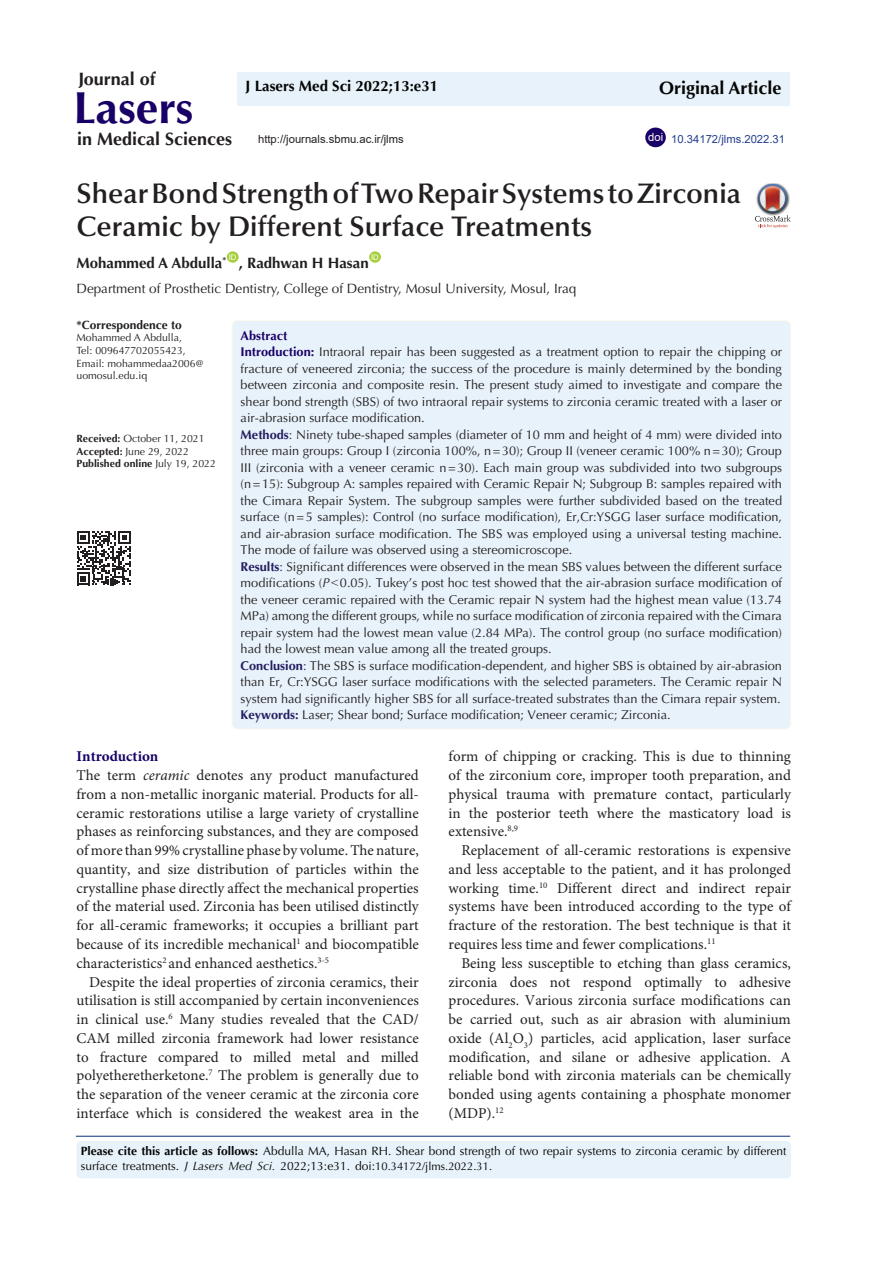
<style>
.page{position:relative;width:893px;height:1263px;background:#fff}
.page>*{position:absolute;margin:0;border:0;box-sizing:border-box;transform-origin:0 0}
.t1{font:700 45px "Optima LT Std";color:#190066}
.t2{font:600 28.5px/33px "Optima LT Std";color:#231f20}
.t3{font:700 18px "Optima LT Std";color:#231f20}
.t4{font:700 18px "Optima LT Std";color:#040503}
.t5{font:15px/18.8px "Minion Pro";color:#231f20;text-align:justify}
.t6{font:700 15px "Optima LT Std";color:#231f20}
.t7{font:700 15px "Optima LT Std";color:#040503}
.t8{font:700 15px "Minion Pro";color:#190066}
.t9{font:13.5px "Optima LT Std";color:#231f20}
.t10{font:12.75px/16.5px "Optima LT Std";color:#231f20;text-align:justify}
.Default{font:700 12.75px "Optima LT Std";color:#190066}
.t11{font:12px/15px "Optima LT Std";color:#040503}
.t12{font:700 12px "Optima LT Std";color:#231f20}
.t13{font:11.25px "Arial";color:#231f20}
.t14{font:11.25px "Arial";color:#253f8e}
.t15{font:11.25px "Arial";color:#fff}
.t16{font:10.5px/12.6px "Optima LT Std";color:#231f20}
.t17{font:700 10.5px "Optima LT Std";color:#231f20}
.t18{font:7.8px "Arial";color:#fff}
.s1{font-weight:700;color:#190066}
.s2{font-weight:700;color:#231d60}
.s3{color:#231d60}
.s4{font-style:italic}
.s5{font-family:"Times New Roman"}
.s6{font-weight:700}
.s7{font-weight:400}
.s8{font-size:11.25px}
</style>
<div class="page">
<hr style="left:76px;top:1136px;width:714px;height:1px;background:#053278">
<div style="left:77px;top:1141px;width:714px;height:37px;background:#e8f2fa;border-radius:4px"></div>
<img style="left:767px;top:183px;width:12px;height:1px">
<svg style="left:755px;top:184px;width:36px;height:44px"></svg>
<div style="left:624px;top:72px;width:166px;height:34px;background:#e8f2fa"></div>
<div style="left:645px;top:128px;width:21px;height:19px;background:#190066;border-radius:50%"></div>
<div style="left:227px;top:251px;width:12px;height:12px;background:#a6ce39;border-radius:50%"></div>
<div style="left:369px;top:251px;width:12px;height:12px;background:#a6ce39;border-radius:50%"></div>
<div style="left:232px;top:320px;width:559px;height:409px;background:#e8f2fa;border-radius:6px"></div>
<svg style="left:77px;top:531px;width:54px;height:54px"></svg>
<div style="left:237px;top:72px;width:387px;height:34px;background:#e8f2fa"></div>
<p class="t3" style="left:78px;top:68px;width:79px">Journal of</p>
<p class="t1" style="left:73px;top:81px;width:122px">Lasers</p>
<p class="t3" style="left:77px;top:129px;width:157px">in Medical Sciences</p>
<p class="t4" style="left:659px;top:77px;width:124px">Original Article</p>
<p class="t15" style="left:648px;top:129px;width:17px">doi</p>
<p class="t14" style="left:671px;top:131px;width:115px">10.34172/jlms.2022.31</p>
<p class="t2" style="left:77px;top:177px;width:666px">Shear Bond Strength of Two Repair Systems to Zirconia<br>Ceramic by Different Surface Treatments</p>
<p class="t6" style="left:77px;top:254px;width:151px">Mohammed A Abdulla<sup>*</sup></p>
<p class="t18" style="left:229px;top:252px;width:9px">ID</p>
<p class="t6" style="left:239px;top:254px;width:131px">, Radhwan H Hasan</p>
<p class="t18" style="left:371px;top:252px;width:9px">ID</p>
<p class="t9" style="left:77px;top:281px;width:501px">Department of Prosthetic Dentistry, College of Dentistry, Mosul University, Mosul, Iraq</p>
<p class="Default" style="left:241px;top:328px;width:48px">Abstract</p>
<p class="t10" style="left:241px;top:344px;width:543px"><span class="s1">Introduction:</span> Intraoral repair has been suggested as a treatment option to repair the chipping or fracture of veneered zirconia; the success of the procedure is mainly determined by the bonding between zirconia and composite resin. The present study aimed to investigate and compare the shear bond strength (SBS) of two intraoral repair systems to zirconia ceramic treated with a laser or air-abrasion surface modification.</p>
<p class="t10" style="left:241px;top:427px;width:543px"><span class="s2">Methods</span><span class="s3">:</span> Ninety tube-shaped samples (diameter of 10 mm and height of 4 mm) were divided into three main groups: Group I (zirconia 100%, n=30); Group II (veneer ceramic 100% n=30); Group III (zirconia with a veneer ceramic n=30). Each main group was subdivided into two subgroups (n=15): Subgroup A: samples repaired with Ceramic Repair N; Subgroup B: samples repaired with the Cimara Repair System. The subgroup samples were further subdivided based on the treated surface (n=5 samples): Control (no surface modification), Er,Cr:YSGG laser surface modification, and air-abrasion surface modification. The SBS was employed using a universal testing machine.<br>The mode of failure was observed using a stereomicroscope.</p>
<p class="t10" style="left:241px;top:559px;width:543px"><span class="s2">Results</span><span class="s3">:</span> Significant differences were observed in the mean SBS values between the different surface modifications (<span class="s4">P</span><span class="s5">˂</span>0.05). Tukey’s post hoc test showed that the air-abrasion surface modification of the veneer ceramic repaired with the Ceramic repair N system had the highest mean value (13.74<br>MPa) among the different groups, while no surface modification of zirconia repaired with the Cimara repair system had the lowest mean value (2.84 MPa). The control group (no surface modification) had the lowest mean value among all the treated groups.</p>
<p class="t10" style="left:241px;top:658px;width:543px"><span class="s2">Conclusion</span><span class="s3">:</span> The SBS is surface modification-dependent, and higher SBS is obtained by air-abrasion than Er, Cr:YSGG laser surface modifications with the selected parameters. The Ceramic repair N system had significantly higher SBS for all surface-treated substrates than the Cimara repair system.</p>
<p class="t10" style="left:241px;top:707px;width:432px"><span class="s2">Keywords:</span> Laser; Shear bond; Surface modification; Veneer ceramic; Zirconia.</p>
<p class="t7" style="left:246px;top:78px;width:194px">J Lasers Med Sci 2022;13:e31</p>
<p class="t13" style="left:258px;top:131px;width:147px">http://journals.sbmu.ac.ir/jlms</p>
<p class="t12" style="left:77px;top:318px;width:107px">*Correspondence to</p>
<p class="t16" style="left:77px;top:332px;width:107px">Mohammed A Abdulla,</p>
<p class="t16" style="left:77px;top:344px;width:111px">Tel: 009647702055423,</p>
<p class="t16" style="left:77px;top:357px;width:129px">Email: mohammedaa2006@ uomosul.edu.iq</p>
<p class="t16" style="left:77px;top:432px;width:130px"><span class="s6">Received:</span> October 11, 2021</p>
<p class="t16" style="left:77px;top:445px;width:114px"><span class="s6">Accepted:</span> June 29, 2022</p>
<p class="t17" style="left:77px;top:458px;width:141px">Published online <span class="s7">July 19, 2022</span></p>
<p class="t8" style="left:77px;top:746px;width:83px">Introduction</p>
<p class="t5" style="left:77px;top:766px;width:344px">The term <span class="s4">ceramic</span> denotes any product manufactured from a non-metallic inorganic material. Products for all&shy;ceramic restorations utilise a large variety of crystalline phases as reinforcing substances, and they are composed of more than 99% crystalline phase by volume. The nature, quantity, and size distribution of particles within the crystalline phase directly affect the mechanical properties of the material used. Zirconia has been utilised distinctly for all-ceramic frameworks; it occupies a brilliant part because of its incredible mechanical<sup>1</sup> and biocompatible characteristics<sup>2</sup> and enhanced aesthetics.<sup>3-5</sup></p>
<p class="t5" style="left:77px;top:972px;width:344px;text-indent:13px">Despite the ideal properties of zirconia ceramics, their utilisation is still accompanied by certain inconveniences in clinical use.<sup>6</sup> Many studies revealed that the CAD/ CAM milled zirconia framework had lower resistance to fracture compared to milled metal and milled polyetheretherketone.<sup>7</sup> The problem is generally due to the separation of the veneer ceramic at the zirconia core interface which is considered the weakest area in the</p>
<p class="t5" style="left:449px;top:747px;width:344px">form of chipping or cracking. This is due to thinning of the zirconium core, improper tooth preparation, and physical trauma with premature contact, particularly in the posterior teeth where the masticatory load is extensive.<sup>8,9</sup></p>
<p class="t5" style="left:449px;top:841px;width:344px;text-indent:13px">Replacement of all-ceramic restorations is expensive and less acceptable to the patient, and it has prolonged working time.<sup>10</sup> Different direct and indirect repair systems have been introduced according to the type of fracture of the restoration. The best technique is that it requires less time and fewer complications.<sup>11</sup></p>
<p class="t5" style="left:449px;top:954px;width:344px;text-indent:13px">Being less susceptible to etching than glass ceramics, zirconia does not respond optimally to adhesive procedures. Various zirconia surface modifications can be carried out, such as air abrasion with aluminium oxide (Al<sub>2</sub>O<sub>3</sub>) particles, acid application, laser surface modification, and silane or adhesive application. A reliable bond with zirconia materials can be chemically bonded using agents containing a phosphate monomer (MDP).<sup>12</sup></p>
<p class="t11" style="left:81px;top:1144px;width:707px"><span class="s6">Please cite this article as follows:</span> Abdulla MA, Hasan RH. Shear bond strength of two repair systems to zirconia ceramic by different surface treatments. <span class="s4">J Lasers Med Sci.</span> 2022;13:e31. doi:<span class="s8">10.34172/jlms.2022.31.</span></p>
</div>
